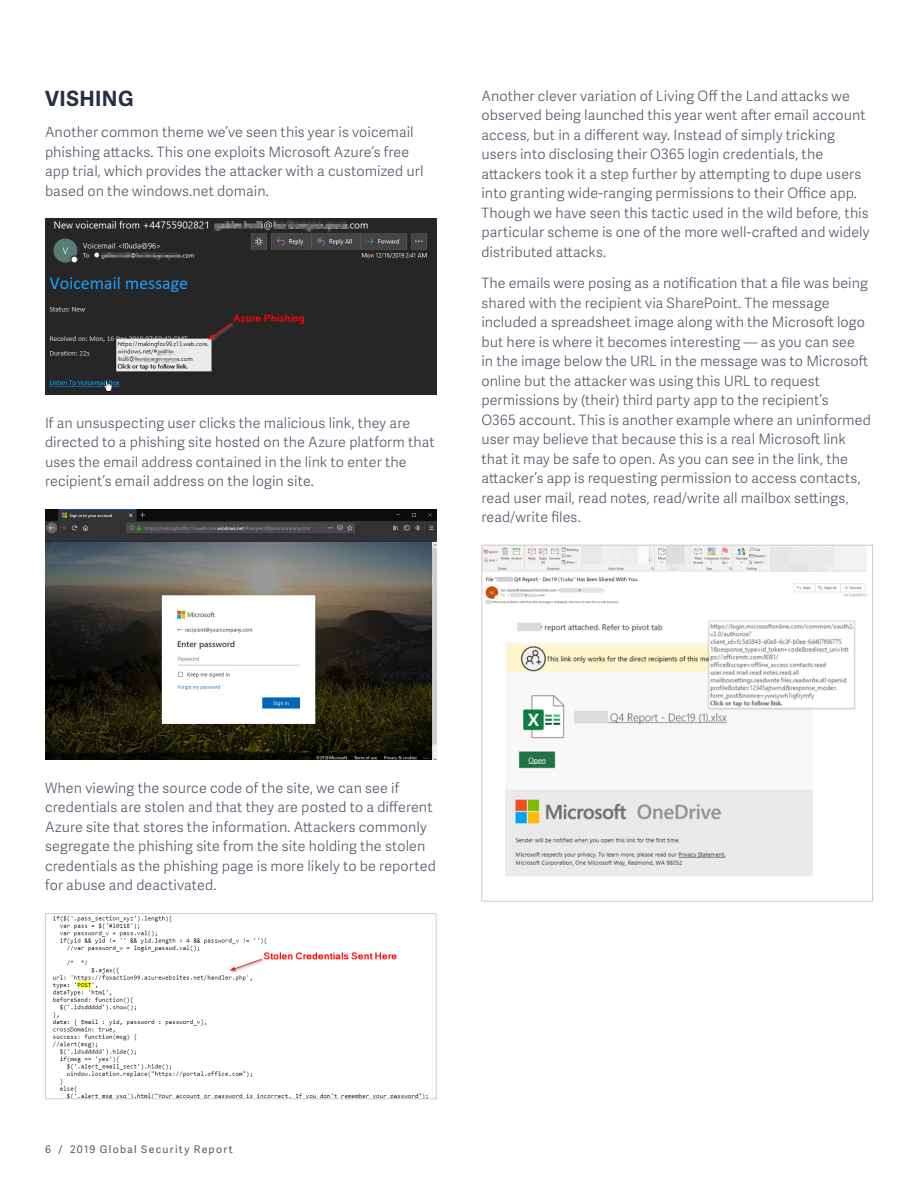
<style>
.page{position:relative;width:918px;height:1188px;background:#fff}
.page>*{position:absolute;margin:0;border:0;box-sizing:border-box;transform-origin:0 0}
.Section_Subhead{font:700 21px "Adelle Sans";letter-spacing:.025em;color:#262e45}
.Body{font:300 14.25px/19.5px "Adelle Sans";letter-spacing:.005em;color:#535969}
.t1{font:10.5px "Adelle Sans";letter-spacing:.12em;color:#535969}
</style>
<div class="page">
<img style="left:45px;top:509px;width:391px;height:250px">
<img style="left:52px;top:915px;width:376px;height:182px">
<div style="left:45px;top:913px;width:391px;height:186px;border:1px solid #c9cbd0"></div>
<img style="left:484px;top:547px;width:383px;height:58px">
<div style="left:482px;top:545px;width:391px;height:357px;border:1px solid #c9cbd0"></div>
<img style="left:505px;top:620px;width:351px;height:257px">
<img style="left:45px;top:218px;width:391px;height:176px">
<p class="Section_Subhead" style="left:45px;top:83px;width:90px">VISHING</p>
<p class="Body" style="left:45px;top:122px;width:380px">Another common theme we’ve seen this year is voicemail phishing attacks. This one exploits Microsoft Azure’s free app trial, which provides the attacker with a customized url based on the windows.net domain.</p>
<p class="Body" style="left:45px;top:412px;width:391px">If an unsuspecting user clicks the malicious link, they are directed to a phishing site hosted on the Azure platform that uses the email address contained in the link to enter the recipient’s email address on the login site.</p>
<p class="Body" style="left:482px;top:85px;width:390px">Another clever variation of Living Off the Land attacks we observed being launched this year went after email account access, but in a different way. Instead of simply tricking users into disclosing their O365 login credentials, the attackers took it a step further by attempting to dupe users into granting wide-ranging permissions to their Office app.<br>Though we have seen this tactic used in the wild before, this particular scheme is one of the more well-crafted and widely distributed attacks.</p>
<p class="Body" style="left:482px;top:273px;width:391px">The emails were posing as a notification that a file was being shared with the recipient via SharePoint. The message included a spreadsheet image along with the Microsoft logo but here is where it becomes interesting — as you can see<br>in the image below the URL in the message was to Microsoft online but the attacker was using this URL to request permissions by (their) third party app to the recipient’s<br>O365 account. This is another example where an uninformed user may believe that because this is a real Microsoft link that it may be safe to open. As you can see in the link, the attacker’s app is requesting permission to access contacts, read user mail, read notes, read/write all mailbox settings, read/write files.</p>
<p class="Body" style="left:45px;top:777px;width:392px">When viewing the source code of the site, we can see if credentials are stolen and that they are posted to a different Azure site that stores the information. Attackers commonly segregate the phishing site from the site holding the stolen credentials as the phishing page is more likely to be reported for abuse and deactivated.</p>
<p class="t1" style="left:45px;top:1142px;width:189px">6 / 2019 Global Security Report</p>
</div>
